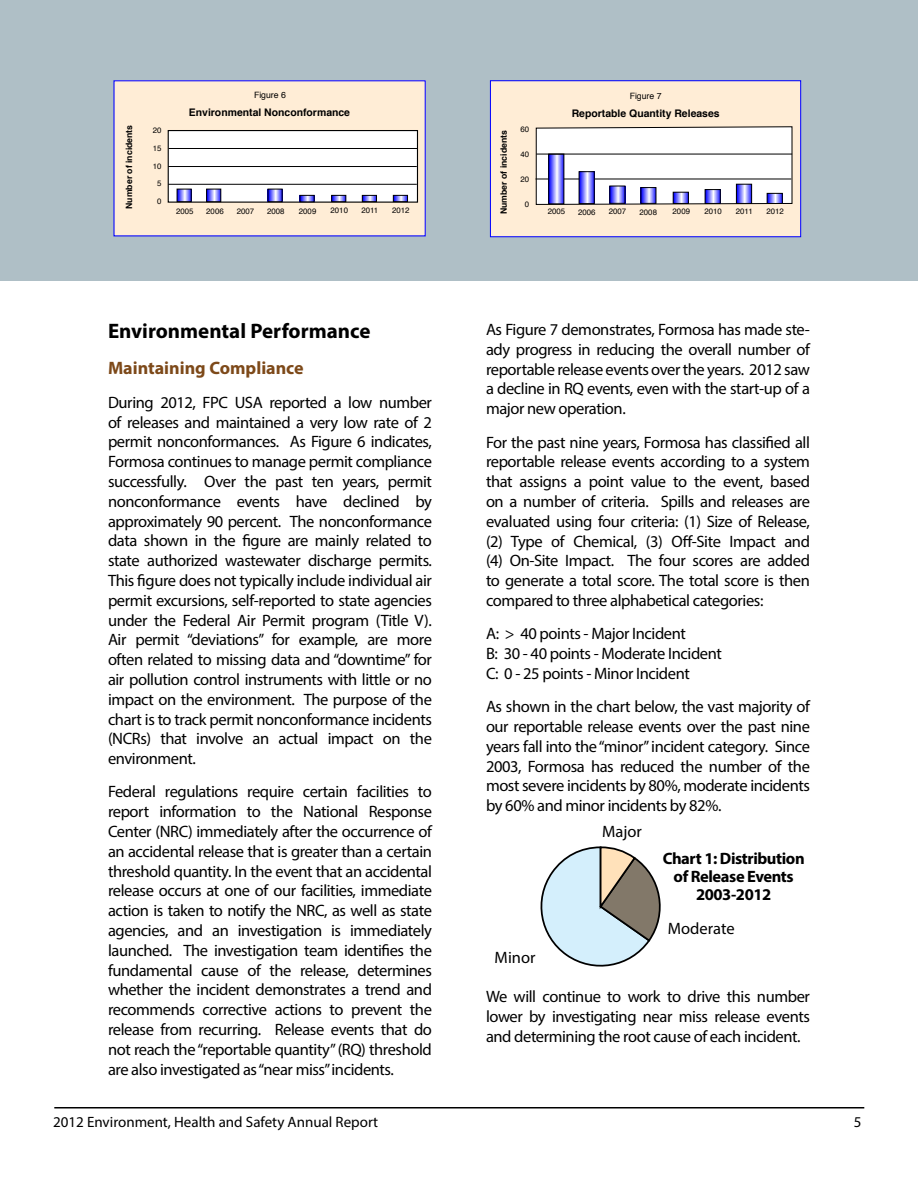
<style>
.page{position:relative;width:918px;height:1188px;background:#fff}
.page>*{position:absolute;margin:0;border:0;box-sizing:border-box;transform-origin:0 0}
.t1{font:700 21px "Myriad Pro";color:#000}
.t2{font:700 18px "Myriad Pro";color:#7d4919}
.t3{font:16.5px/19.8px "Myriad Pro";letter-spacing:-.025em;color:#000;text-align:justify}
.t4{font:700 16.5px/18px "Myriad Pro";letter-spacing:-.025em;color:#000;text-align:center}
.t5{font:16.5px "Myriad Pro";color:#000}
.t6{font:15px "Myriad Pro";color:#000}
.t7{font:700 10.5px "Helvetica";color:#000}
.t8{font:700 8.7px "Helvetica";color:#000}
.t9{font:8.7px "Helvetica";color:#000}
.t10{font:7.8px "Helvetica";color:#000}
</style>
<div class="page">
<div style="left:0;top:0;width:918px;height:280px;background:#afbfc6"></div>
<hr style="left:54px;top:1107px;width:810px;height:1px;background:#000">
<div style="left:114px;top:81px;width:311px;height:155px;background:#ffedd6"></div>
<div style="left:168px;top:131px;width:249px;height:71px;background:#fff"></div>
<div style="left:168px;top:130px;width:250px;height:73px;border:1px solid #000"></div>
<hr style="left:168px;top:166px;width:249px;height:1px;background:#000">
<hr style="left:169px;top:148px;width:248px;height:1px;background:#000">
<hr style="left:168px;top:184px;width:249px;height:1px;background:#000">
<svg style="left:179px;top:191px;width:11px;height:9px"></svg>
<div style="left:177px;top:189px;width:15px;height:13px;border:1px solid #000"></div>
<svg style="left:208px;top:191px;width:11px;height:9px"></svg>
<div style="left:206px;top:189px;width:15px;height:13px;border:1px solid #000"></div>
<svg style="left:270px;top:191px;width:10px;height:9px"></svg>
<div style="left:268px;top:189px;width:14px;height:13px;border:1px solid #000"></div>
<svg style="left:302px;top:197px;width:10px;height:3px"></svg>
<div style="left:300px;top:195px;width:14px;height:7px;border:1px solid #000"></div>
<svg style="left:333px;top:197px;width:11px;height:3px"></svg>
<div style="left:331px;top:195px;width:15px;height:7px;border:1px solid #000"></div>
<svg style="left:364px;top:197px;width:11px;height:3px"></svg>
<div style="left:362px;top:195px;width:15px;height:7px;border:1px solid #000"></div>
<svg style="left:395px;top:197px;width:11px;height:3px"></svg>
<div style="left:393px;top:195px;width:15px;height:7px;border:1px solid #000"></div>
<div style="left:490px;top:81px;width:311px;height:156px;background:#ffedd6"></div>
<div style="left:490px;top:80px;width:311px;height:157px;border:1px solid #00f"></div>
<svg style="left:535px;top:126px;width:258px;height:79px;background:#efeeef"></svg>
<hr style="left:536px;top:179px;width:255px;height:1px;background:#000">
<svg style="left:550px;top:156px;width:12px;height:46px"></svg>
<div style="left:548px;top:154px;width:16px;height:50px;border:1px solid #000"></div>
<svg style="left:581px;top:173px;width:12px;height:29px"></svg>
<div style="left:579px;top:171px;width:16px;height:33px;border:1px solid #000"></div>
<svg style="left:612px;top:188px;width:11px;height:14px"></svg>
<svg style="left:643px;top:189px;width:11px;height:13px"></svg>
<div style="left:641px;top:187px;width:15px;height:17px;border:1px solid #000"></div>
<svg style="left:675px;top:194px;width:12px;height:8px"></svg>
<div style="left:673px;top:192px;width:16px;height:12px;border:1px solid #000"></div>
<hr style="left:536px;top:154px;width:256px;height:1px;background:#000">
<svg style="left:707px;top:191px;width:12px;height:11px"></svg>
<div style="left:705px;top:189px;width:16px;height:15px;border:1px solid #000"></div>
<svg style="left:738px;top:186px;width:12px;height:16px"></svg>
<div style="left:736px;top:184px;width:16px;height:20px;border:1px solid #000"></div>
<svg style="left:769px;top:195px;width:12px;height:7px"></svg>
<div style="left:767px;top:193px;width:16px;height:11px;border:1px solid #000"></div>
<svg style="left:540px;top:846px;width:121px;height:121px"></svg>
<p class="t8" style="left:122px;top:209px;width:86px;rotate:-90deg">Number of incidents</p>
<p class="t10" style="left:153px;top:124px;width:10px">20</p>
<p class="t10" style="left:153px;top:142px;width:10px">15</p>
<p class="t10" style="left:153px;top:160px;width:10px">10</p>
<p class="t10" style="left:157px;top:178px;width:6px">5</p>
<p class="t10" style="left:157px;top:196px;width:6px">0</p>
<p class="t9" style="left:254px;top:88px;width:33px">Figure 6</p>
<p class="t7" style="left:189px;top:103px;width:163px">Environmental Nonconformance</p>
<p class="t10" style="left:176px;top:205px;width:19px">2005</p>
<p class="t10" style="left:206px;top:205px;width:19px">2006</p>
<p class="t10" style="left:237px;top:205px;width:19px">2007</p>
<p class="t10" style="left:267px;top:205px;width:19px">2008</p>
<p class="t10" style="left:299px;top:205px;width:19px">2009</p>
<p class="t10" style="left:331px;top:205px;width:19px">2010</p>
<p class="t10" style="left:361px;top:205px;width:18px">2011</p>
<p class="t10" style="left:392px;top:205px;width:19px">2012</p>
<p class="t8" style="left:497px;top:214px;width:86px;rotate:-90deg">Number of incidents</p>
<p class="t10" style="left:521px;top:123px;width:10px">60</p>
<p class="t10" style="left:521px;top:148px;width:10px">40</p>
<p class="t10" style="left:521px;top:173px;width:10px">20</p>
<p class="t10" style="left:525px;top:198px;width:6px">0</p>
<p class="t9" style="left:630px;top:89px;width:33px">Figure 7</p>
<p class="t7" style="left:572px;top:104px;width:149px">Reportable Quantity Releases</p>
<p class="t10" style="left:548px;top:206px;width:19px">2005</p>
<p class="t10" style="left:578px;top:206px;width:19px">2006</p>
<p class="t10" style="left:609px;top:205px;width:19px">2007</p>
<p class="t10" style="left:640px;top:206px;width:19px">2008</p>
<p class="t10" style="left:673px;top:206px;width:19px">2009</p>
<p class="t10" style="left:705px;top:206px;width:19px">2010</p>
<p class="t10" style="left:736px;top:206px;width:18px">2011</p>
<p class="t10" style="left:767px;top:206px;width:19px">2012</p>
<p class="t1" style="left:108px;top:318px;width:264px">Environmental Performance</p>
<p class="t2" style="left:108px;top:357px;width:197px">Maintaining Compliance</p>
<p class="t3" style="left:108px;top:392px;width:326px">During 2012, FPC USA reported a low number of releases and maintained a very low rate of 2 permit nonconformances. As Figure 6 indicates, Formosa continues to manage permit compliance successfully. Over the past ten years, permit nonconformance events have declined by approximately 90 percent. The nonconformance data shown in the figure are mainly related to state authorized wastewater discharge permits.<br>This figure does not typically include individual air permit excursions, self-reported to state agencies under the Federal Air Permit program (Title V).<br>Air permit “deviations” for example, are more often related to missing data and “downtime” for air pollution control instruments with little or no impact on the environment. The purpose of the chart is to track permit nonconformance incidents (NCRs) that involve an actual impact on the environment.</p>
<p class="t3" style="left:108px;top:782px;width:326px">Federal regulations require certain facilities to report information to the National Response Center (NRC) immediately after the occurrence of an accidental release that is greater than a certain threshold quantity. In the event that an accidental release occurs at one of our facilities, immediate action is taken to notify the NRC, as well as state agencies, and an investigation is immediately launched. The investigation team identifies the fundamental cause of the release, determines whether the incident demonstrates a trend and recommends corrective actions to prevent the release from recurring. Release events that do not reach the “reportable quantity” (RQ) threshold are also investigated as “near miss” incidents.</p>
<p class="t6" style="left:53px;top:1112px;width:327px">2012 Environment, Health and Safety Annual Report</p>
<p class="t6" style="left:854px;top:1112px;width:9px">5</p>
<p class="t3" style="left:486px;top:319px;width:326px">As Figure 7 demonstrates, Formosa has made ste&shy;ady progress in reducing the overall number of reportable release events over the years. 2012 saw a decline in RQ events, even with the start-up of a major new operation.</p>
<p class="t3" style="left:486px;top:432px;width:326px">For the past nine years, Formosa has classified all reportable release events according to a system that assigns a point value to the event, based on a number of criteria. Spills and releases are evaluated using four criteria: (1) Size of Release, (2) Type of Chemical, (3) Off-Site Impact and (4) On-Site Impact. The four scores are added to generate a total score. The total score is then compared to three alphabetical categories:</p>
<p class="t3" style="left:486px;top:624px;width:237px;text-align:left">A: &gt; 40 points - Major Incident<br>B: 30 - 40 points - Moderate Incident<br>C: 0 - 25 points - Minor Incident</p>
<p class="t3" style="left:486px;top:696px;width:326px">As shown in the chart below, the vast majority of our reportable release events over the past nine years fall into the “minor” incident category. Since 2003, Formosa has reduced the number of the most severe incidents by 80%, moderate incidents by 60% and minor incidents by 82%.</p>
<p class="t3" style="left:602px;top:821px;width:41px">Major</p>
<p class="t4" style="left:663px;top:849px;width:144px">Chart 1: Distribution of Release Events<br>2003-2012</p>
<p class="t5" style="left:668px;top:919px;width:68px">Moderate</p>
<p class="t3" style="left:495px;top:947px;width:42px">Minor</p>
<p class="t3" style="left:486px;top:986px;width:325px">We will continue to work to drive this number lower by investigating near miss release events and determining the root cause of each incident.</p>
</div>
